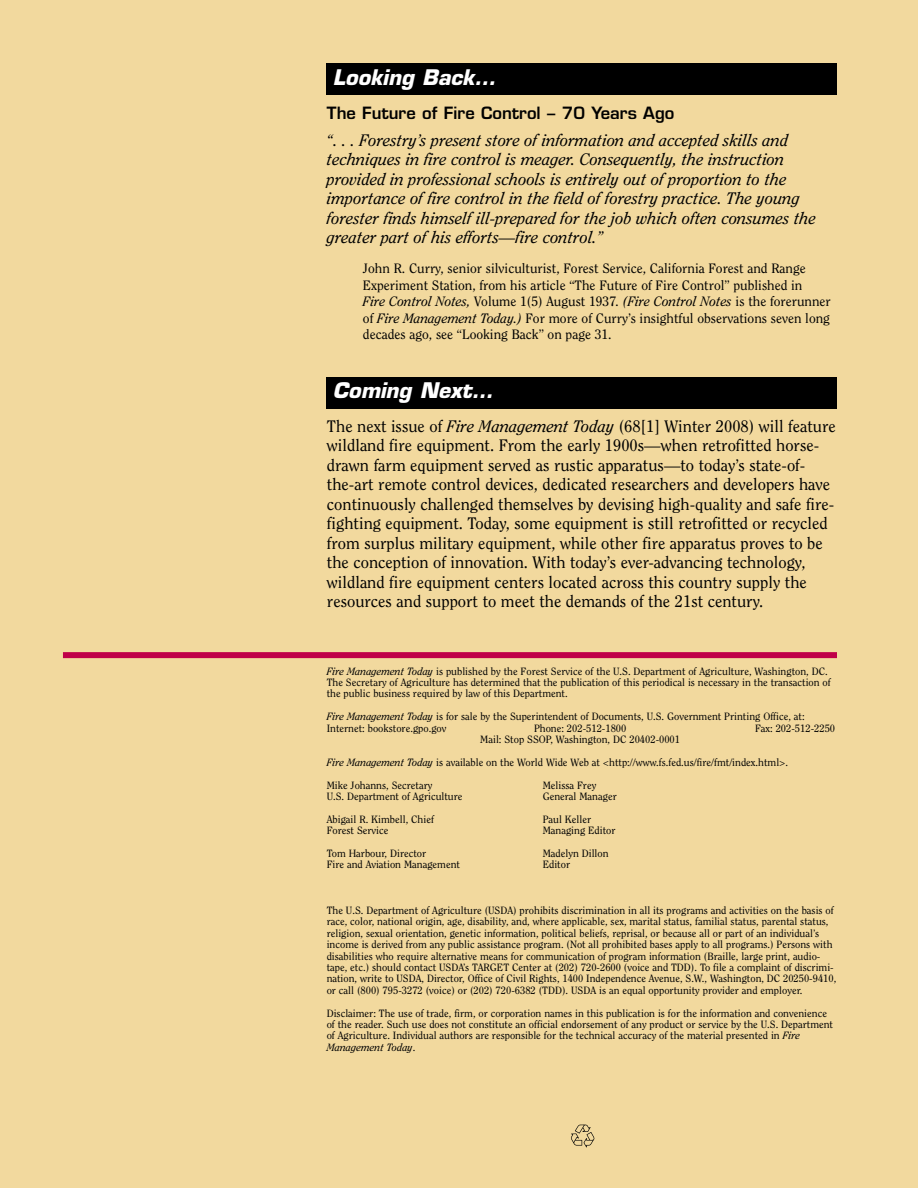
<style>
.page{position:relative;width:918px;height:1188px;background:#f2d99e}
.page>*{position:absolute;margin:0;border:0;box-sizing:border-box;transform-origin:0 0}
.t1{font:italic 700 21px "Eurostile";color:#fff}
.t2{font:16.5px/19.5px "Clearface";color:#000}
.t3{font:italic 16.5px/19.5px "Clearface";color:#000}
.t4{font:600 16.5px "Eurostile";color:#000}
.t5{font:13.5px/16.5px "Clearface";color:#000}
.t6{font:10.5px/11.4px "Clearface";color:#000}
.s1{font-style:italic}
</style>
<div class="page">
<div style="left:63px;top:652px;width:774px;height:6px;background:#c00048"></div>
<img style="left:571px;top:1124px;width:23px;height:23px">
<div style="left:327px;top:63px;width:510px;height:32px;background:#000"></div>
<div style="left:327px;top:377px;width:510px;height:32px;background:#000"></div>
<h1 class="t1" style="left:333px;top:64px;width:164px">Looking Back…</h1>
<h2 class="t4" style="left:327px;top:102px;width:349px">The Future of Fire Control – 70 Years Ago</h2>
<p class="t3" style="left:327px;top:130px;width:491px">“. . . Forestry’s present store of information and accepted skills and techniques in fire control is meager. Consequently, the instruction provided in professional schools is entirely out of proportion to the importance of fire control in the field of forestry practice. The young forester finds himself ill-prepared for the job which often consumes the greater part of his efforts—fire control.”</p>
<p class="t5" style="left:363px;top:260px;width:469px">John R. Curry, senior silviculturist, Forest Service, California Forest and Range Experiment Station, from his article “The Future of Fire Control” published in<br><span class="s1">Fire Control Notes,</span> Volume 1(5) August 1937<span class="s1">. (Fire Control Notes</span> is the forerunner of <span class="s1">Fire Management Today.)</span> For more of Curry’s insightful observations seven long decades ago, see “Looking Back” on page 31.</p>
<h1 class="t1" style="left:333px;top:378px;width:161px">Coming Next…</h1>
<p class="t2" style="left:327px;top:416px;width:510px">The next issue of <span class="s1">Fire Management Today</span> (68[1] Winter 2008) will feature wildland fire equipment. From the early 1900s—when retrofitted horse&shy;drawn farm equipment served as rustic apparatus—to today’s state-of&shy;the-art remote control devices, dedicated researchers and developers have continuously challenged themselves by devising high-quality and safe fire&shy;fighting equipment. Today, some equipment is still retrofitted or recycled from surplus military equipment, while other fire apparatus proves to be the conception of innovation. With today’s ever-advancing technology, wildland fire equipment centers located across this country supply the resources and support to meet the demands of the 21st century.</p>
<p class="t6" style="left:327px;top:665px;width:506px"><span class="s1">Fire Management Today</span> is published by the Forest Service of the U.S. Department of Agriculture, Washington, DC.<br>The Secretary of Agriculture has determined that the publication of this periodical is necessary in the transaction of the public business required by law of this Department.</p>
<p class="t6" style="left:327px;top:711px;width:480px"><span class="s1">Fire Management Today</span> is for sale by the Superintendent of Documents, U.S. Government Printing Office, at:<br>Internet: bookstore.gpo.gov</p>
<p class="t6" style="left:534px;top:722px;width:94px">Phone: 202-512-1800</p>
<p class="t6" style="left:755px;top:722px;width:82px">Fax: 202-512-2250</p>
<p class="t6" style="left:327px;top:728px;width:463px;line-height:22.8px;text-indent:154px">Mail: Stop SSOP, Washington, DC 20402-0001<br><span class="s1">Fire Management Today</span> is available on the World Wide Web at &lt;http://www.fs.fed.us/fire/fmt/index.html&gt;.<br>Mike Johanns, Secretary</p>
<p class="t6" style="left:543px;top:779px;width:55px">Melissa Frey</p>
<p class="t6" style="left:327px;top:791px;width:137px">U.S. Department of Agriculture</p>
<p class="t6" style="left:543px;top:791px;width:76px">General Manager</p>
<p class="t6" style="left:327px;top:813px;width:109px">Abigail R. Kimbell, Chief</p>
<p class="t6" style="left:543px;top:813px;width:50px">Paul Keller</p>
<p class="t6" style="left:327px;top:825px;width:63px">Forest Service</p>
<p class="t6" style="left:543px;top:825px;width:74px">Managing Editor</p>
<p class="t6" style="left:327px;top:848px;width:101px">Tom Harbour, Director</p>
<p class="t6" style="left:543px;top:848px;width:67px">Madelyn Dillon</p>
<p class="t6" style="left:327px;top:859px;width:135px">Fire and Aviation Management</p>
<p class="t6" style="left:543px;top:859px;width:29px">Editor</p>
<p class="t6" style="left:327px;top:905px;width:511px">The U.S. Department of Agriculture (USDA) prohibits discrimination in all its programs and activities on the basis of race, color, national origin, age, disability, and, where applicable, sex, marital status, familial status, parental status, religion, sexual orientation, genetic information, political beliefs, reprisal, or because all or part of an individual’s income is derived from any public assistance program. (Not all prohibited bases apply to all programs.) Persons with disabilities who require alternative means for communication of program information (Braille, large print, audio&shy;tape, etc.) should contact USDA’s TARGET Center at (202) 720-2600 (voice and TDD). To file a complaint of discrimi&shy;nation, write to USDA, Director, Office of Civil Rights, 1400 Independence Avenue, S.W., Washington, DC 20250-9410, or call (800) 795-3272 (voice) or (202) 720-6382 (TDD). USDA is an equal opportunity provider and employer.</p>
<p class="t6" style="left:327px;top:1007px;width:508px">Disclaimer: The use of trade, firm, or corporation names in this publication is for the information and convenience of the reader. Such use does not constitute an official endorsement of any product or service by the U.S. Department of Agriculture. Individual authors are responsible for the technical accuracy of the material presented in <span class="s1">Fire Management Today</span>.</p>
</div>
